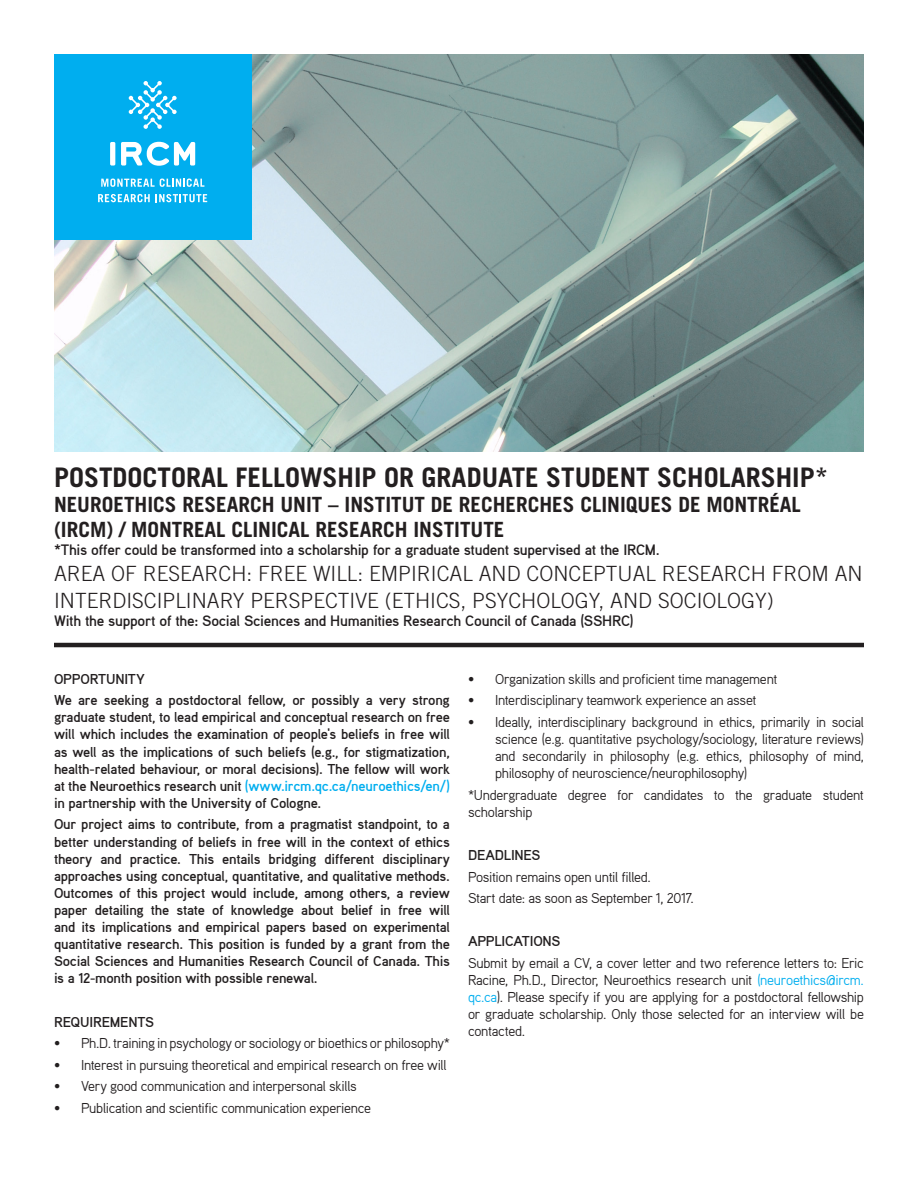
<style>
.page{position:relative;width:918px;height:1188px;background:#fff}
.page>*{position:absolute;margin:0;border:0;box-sizing:border-box;transform-origin:0 0}
.t1{font:700 27px "Trade Gothic";color:#231f20}
.t2{font:300 21px/27px "Trade Gothic";color:#231f20}
.t3{font:700 21px/25.2px "Trade Gothic";color:#231f20}
.t4{font:700 15px "Aaux";letter-spacing:-.02em;color:#231f20}
.t5{font:700 14.25px/17.1px "Aaux";letter-spacing:-.02em;color:#231f20;text-align:justify}
.t6{font:14.25px/17.1px "Aaux";letter-spacing:-.02em;color:#231f20;text-align:justify}
.s1{color:#00aeef}
</style>
<div class="page">
<img style="left:54px;top:54px;width:810px;height:398px">
<hr style="left:54px;top:643px;width:810px;height:4px;background:#231f20">
<div style="left:54px;top:54px;width:198px;height:185px;background:#00aeef"></div>
<div style="left:110px;top:142px;width:5px;height:24px;background:#fff;border-radius:2px"></div>
<svg style="left:121px;top:142px;width:74px;height:24px"></svg>
<svg style="left:129px;top:81px;width:48px;height:48px"></svg>
<svg style="left:101px;top:179px;width:103px;height:8px"></svg>
<svg style="left:98px;top:194px;width:52px;height:8px"></svg>
<svg style="left:156px;top:194px;width:51px;height:8px"></svg>
<p class="t1" style="left:54px;top:461px;width:776px">POSTDOCTORAL FELLOWSHIP OR GRADUATE STUDENT SCHOLARSHIP*</p>
<p class="t3" style="left:54px;top:492px;width:748px">NEUROETHICS RESEARCH UNIT – INSTITUT DE RECHERCHES CLINIQUES DE MONTRÉAL (IRCM) / MONTREAL CLINICAL RESEARCH INSTITUTE</p>
<p class="t4" style="left:54px;top:541px;width:607px">*This offer could be transformed into a scholarship for a graduate student supervised at the IRCM.</p>
<p class="t2" style="left:54px;top:559px;width:810px">AREA OF RESEARCH: FREE WILL: EMPIRICAL AND CONCEPTUAL RESEARCH FROM AN<br>INTERDISCIPLINARY PERSPECTIVE (ETHICS, PSYCHOLOGY, AND SOCIOLOGY)</p>
<p class="t4" style="left:54px;top:611px;width:581px">With the support of the: Social Sciences and Humanities Research Council of Canada (SSHRC)</p>
<p class="t5" style="left:54px;top:670px;width:92px">OPPORTUNITY</p>
<p class="t5" style="left:54px;top:691px;width:398px">We are seeking a postdoctoral fellow, or possibly a very strong graduate student, to lead empirical and conceptual research on free will which includes the examination of people’s beliefs in free will as well as the implications of such beliefs (e.g., for stigmatization, health-related behaviour, or moral decisions). The fellow will work at the Neuroethics research unit <span class="s1">(www.ircm.qc.ca/neuroethics/en/) </span>in partnership with the University of Cologne.</p>
<p class="t5" style="left:54px;top:815px;width:398px">Our project aims to contribute, from a pragmatist standpoint, to a better understanding of beliefs in free will in the context of ethics theory and practice. This entails bridging different disciplinary approaches using conceptual, quantitative, and qualitative methods.<br>Outcomes of this project would include, among others, a review paper detailing the state of knowledge about belief in free will and its implications and empirical papers based on experimental quantitative research. This position is funded by a grant from the Social Sciences and Humanities Research Council of Canada. This is a 12-month position with possible renewal.</p>
<p class="t5" style="left:54px;top:1013px;width:102px">REQUIREMENTS</p>
<p class="t6" style="left:54px;top:1034px;width:397px">• Ph.D. training in psychology or sociology or bioethics or philosophy*</p>
<p class="t6" style="left:54px;top:1056px;width:394px">• Interest in pursuing theoretical and empirical research on free will</p>
<p class="t6" style="left:54px;top:1077px;width:304px">• Very good communication and interpersonal skills</p>
<p class="t6" style="left:54px;top:1099px;width:319px">• Publication and scientific communication experience</p>
<p class="t6" style="left:468px;top:670px;width:311px">• Organization skills and proficient time management</p>
<p class="t6" style="left:468px;top:691px;width:290px">• Interdisciplinary teamwork experience an asset</p>
<p class="t6" style="left:495px;top:713px;width:371px;text-indent:-27px">• Ideally, interdisciplinary background in ethics, primarily in social science (e.g. quantitative psychology/sociology, literature reviews) and secondarily in philosophy (e.g. ethics, philosophy of mind, philosophy of neuroscience/neurophilosophy)</p>
<p class="t6" style="left:468px;top:786px;width:397px">*Undergraduate degree for candidates to the graduate student scholarship</p>
<p class="t5" style="left:468px;top:846px;width:74px">DEADLINES</p>
<p class="t6" style="left:468px;top:868px;width:184px">Position remains open until filled.</p>
<p class="t6" style="left:468px;top:889px;width:227px">Start date: as soon as September 1, 2017.</p>
<p class="t5" style="left:468px;top:932px;width:94px">APPLICATIONS</p>
<p class="t6" style="left:468px;top:954px;width:397px">Submit by email a CV, a cover letter and two reference letters to: Eric Racine, Ph.D., Director, Neuroethics research unit <span class="s1">(neuroethics@ircm. qc.ca</span>). Please specify if you are applying for a postdoctoral fellowship or graduate scholarship. Only those selected for an interview will be contacted.</p>
</div>
